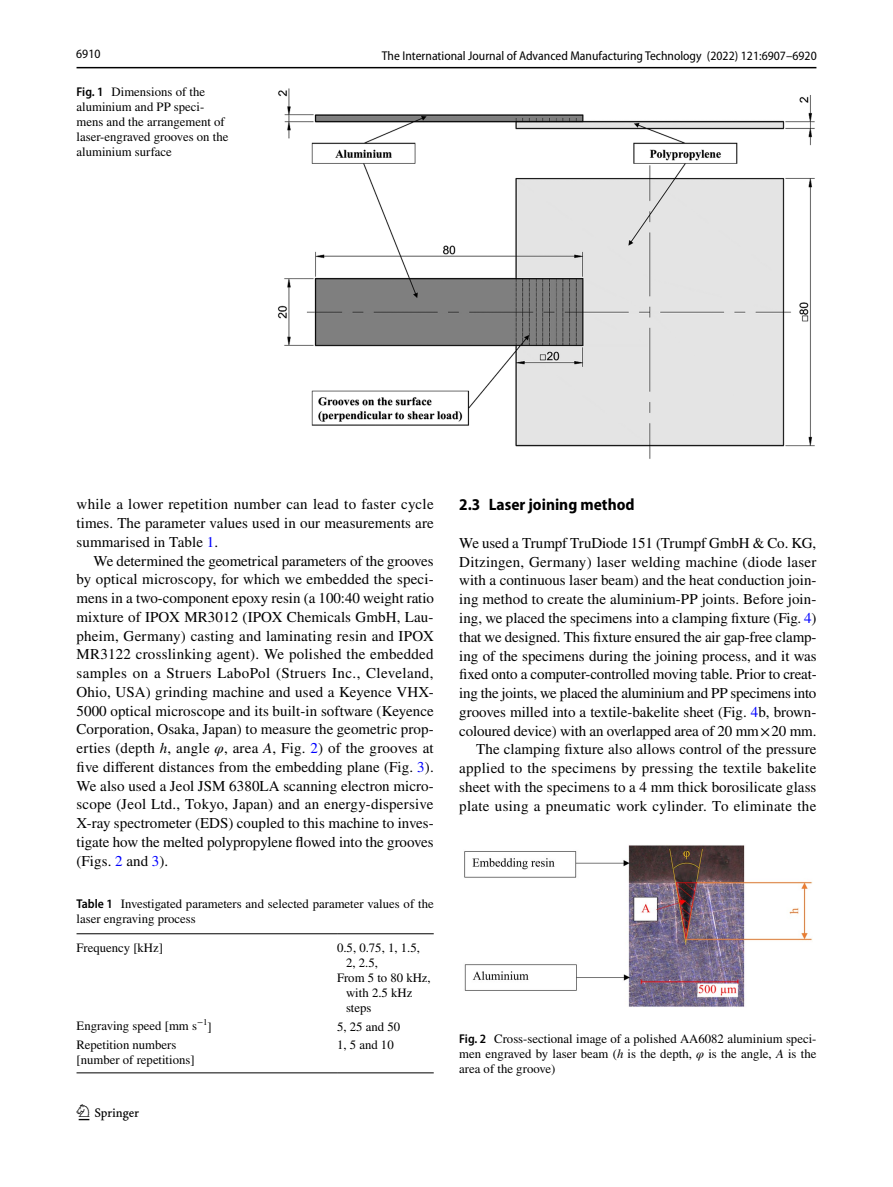
<style>
.page{position:relative;width:893px;height:1187px;background:#fff}
.page>*{position:absolute;margin:0;border:0;box-sizing:border-box;transform-origin:0 0}
.t1{font:22.5px "Springnew Regular 2";color:#000}
.t2{font:700 semi-condensed 16.5px "Myriad Pro";color:#000}
.t3{font:15px/18.8px "STIX";color:#000;text-align:justify}
.t4{font:12.75px/15px "STIX";color:#000}
.t5{font:semi-condensed 12.75px "Myriad Pro";color:#000}
.t6{font:semi-condensed 12.75px "Xmkwwy Myriad Pro";color:#000}
.s1{font-family:"Myriad Pro";font-weight:600;font-stretch:semi-condensed}
.s2{font-family:"Xmkwwy Myriad Pro"}
.s3{color:#00f}
.s4{font-style:italic}
</style>
<div class="page">
<hr style="left:77px;top:67px;width:739px;height:1px;background:#000">
<img style="left:278px;top:88px;width:537px;height:371px">
<hr style="left:77px;top:933px;width:260px;height:1px;background:#000">
<hr style="left:337px;top:933px;width:97px;height:1px;background:#000">
<hr style="left:77px;top:1072px;width:260px;height:1px;background:#000">
<hr style="left:337px;top:1072px;width:97px;height:1px;background:#000">
<img style="left:464px;top:845px;width:348px;height:162px">
<p class="t6" style="left:76px;top:49px;width:26px">6910</p>
<p class="t4" style="left:77px;top:85px;width:153px"><span class="s1">Fig. 1</span> Dimensions of the aluminium and PP speci&shy;mens and the arrangement of laser-engraved grooves on the aluminium surface</p>
<p class="t5" style="left:382px;top:49px;width:436px">The International Journal of Advanced Manufacturing Technology <span class="s2">(2022) 121:6907–6920</span></p>
<p class="t3" style="left:77px;top:496px;width:359px">while a lower repetition number can lead to faster cycle times. The parameter values used in our measurements are summarised in Table <span class="s3">1</span>.</p>
<p class="t3" style="left:77px;top:552px;width:359px;text-indent:17px">We determined the geometrical parameters of the grooves by optical microscopy, for which we embedded the speci&shy;mens in a two-component epoxy resin (a 100:40 weight ratio mixture of IPOX MR3012 (IPOX Chemicals GmbH, Lau&shy;pheim, Germany) casting and laminating resin and IPOX MR3122 crosslinking agent). We polished the embedded samples on a Struers LaboPol (Struers Inc., Cleveland, Ohio, USA) grinding machine and used a Keyence VHX-5000 optical microscope and its built-in software (Keyence Corporation, Osaka, Japan) to measure the geometric prop&shy;erties (depth <span class="s4">h</span>, angle <span class="s4">φ</span>, area <span class="s4">A</span>, Fig. <span class="s3">2</span>) of the grooves at five different distances from the embedding plane (Fig. <span class="s3">3</span>).<br>We also used a Jeol JSM 6380LA scanning electron micro&shy;scope (Jeol Ltd., Tokyo, Japan) and an energy-dispersive X-ray spectrometer (EDS) coupled to this machine to inves&shy;tigate how the melted polypropylene flowed into the grooves (Figs. <span class="s3">2</span> and <span class="s3">3</span>).</p>
<p class="t2" style="left:459px;top:495px;width:177px">2.3 Laser joining method</p>
<p class="t3" style="left:459px;top:534px;width:359px;text-align:right">We used a Trumpf TruDiode 151 (Trumpf GmbH &amp; Co. KG, Ditzingen, Germany) laser welding machine (diode laser with a continuous laser beam) and the heat conduction join&shy;ing method to create the aluminium-PP joints. Before join&shy;ing, we placed the specimens into a clamping fixture (Fig. <span class="s3">4</span>) that we designed. This fixture ensured the air gap-free clamp&shy;ing of the specimens during the joining process, and it was fixed onto a computer-controlled moving table. Prior to creat&shy;ing the joints, we placed the aluminium and PP specimens into grooves milled into a textile-bakelite sheet (Fig. <span class="s3">4</span>b, brown&shy;coloured device) with an overlapped area of 20 mm×20 mm.<br>The clamping fixture also allows control of the pressure applied to the specimens by pressing the textile bakelite sheet with the specimens to a 4 mm thick borosilicate glass plate using a pneumatic work cylinder. To eliminate the</p>
<p class="t4" style="left:77px;top:897px;width:359px"><span class="s1">Table 1</span> Investigated parameters and selected parameter values of the laser engraving process</p>
<p class="t4" style="left:77px;top:940px;width:88px">Frequency [kHz]</p>
<p class="t4" style="left:337px;top:940px;width:84px">0.5, 0.75, 1, 1.5,</p>
<p class="t4" style="left:346px;top:955px;width:33px">2, 2.5,</p>
<p class="t4" style="left:337px;top:970px;width:95px">From 5 to 80 kHz,</p>
<p class="t4" style="left:346px;top:985px;width:68px">with 2.5 kHz</p>
<p class="t4" style="left:346px;top:1000px;width:27px">steps</p>
<p class="t4" style="left:77px;top:1019px;width:137px">Engraving speed [mm s<sup>−1</sup>]</p>
<p class="t4" style="left:337px;top:1019px;width:65px">5, 25 and 50</p>
<p class="t4" style="left:77px;top:1038px;width:120px">Repetition numbers [number of repetitions]</p>
<p class="t4" style="left:337px;top:1038px;width:58px">1, 5 and 10</p>
<p class="t4" style="left:459px;top:1031px;width:359px;text-align:justify"><span class="s1">Fig. 2</span> Cross-sectional image of a polished AA6082 aluminium speci&shy;men engraved by laser beam (<span class="s4">h</span> is the depth, <span class="s4">φ</span> is the angle, <span class="s4">A</span> is the area of the groove)</p>
<h1 class="t1" style="left:79px;top:1104px;width:62px">1 3</h1>
</div>
